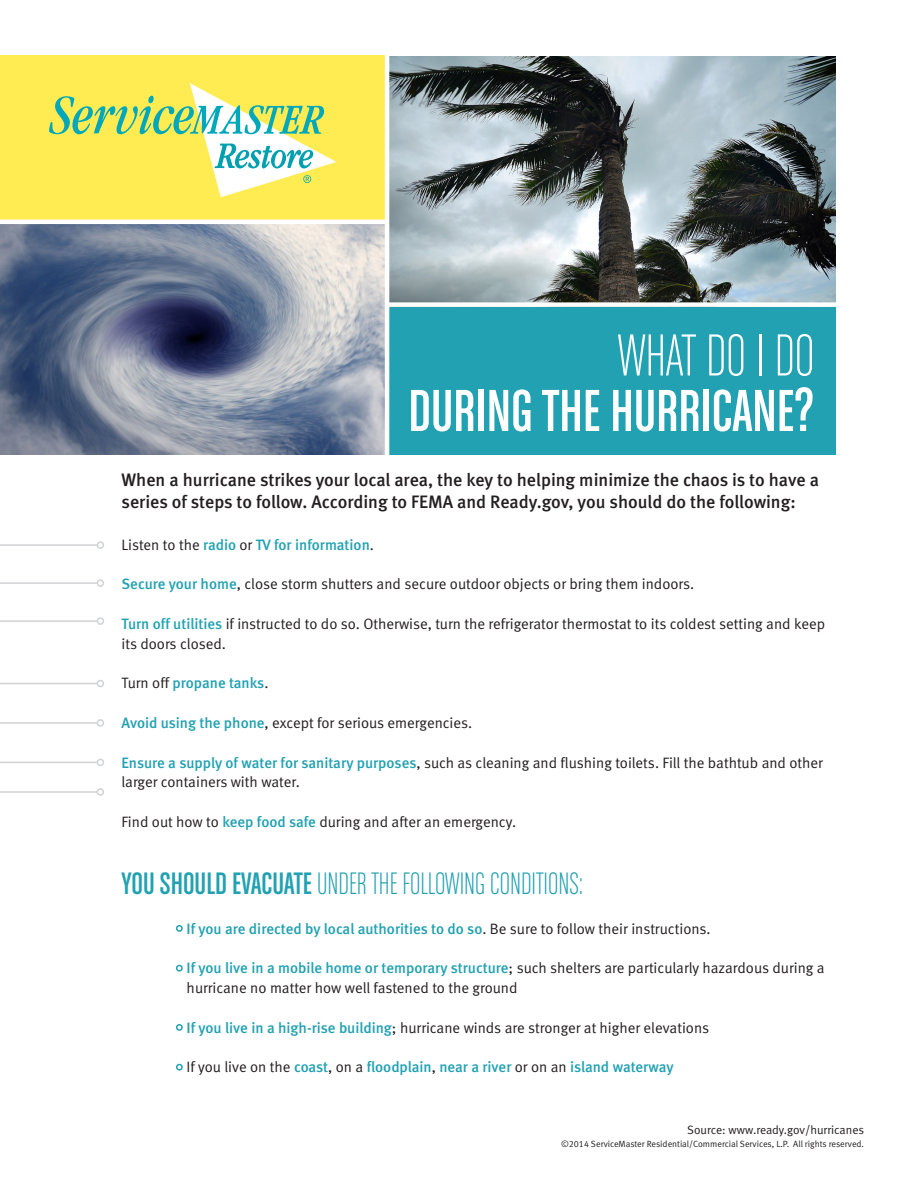
<style>
.page{position:relative;width:918px;height:1188px;background:#fff}
.page>*{position:absolute;margin:0;border:0;box-sizing:border-box;transform-origin:0 0}
.t1{font:63px/55.5px "Chalet Comprime Cologne Eighty";color:#fff;text-align:right}
.t2{font:33px "Chalet Comprime Milan Eighty";color:#21a1b1}
.t3{font:18px/22.5px "Meta Medium LF";color:#231f20}
.t4{font:15px/19.5px "Meta Normal LF";color:#231f20}
.t5{font:15px "Meta Medium LF";color:#21a1b1}
.t6{font:12px "Meta Normal LF";color:#231f20}
.t7{font:9px "Meta Normal LF";color:#231f20}
.s1{font-family:"Chalet Comprime Milan Eighty"}
.s2{font-family:"Meta Normal LF";color:#231f20}
.s3{font-family:"Meta Medium LF";color:#21a1b1}
.s4{font-family:"Chalet Comprime Cologne Eighty"}
</style>
<div class="page">
<div style="left:327px;top:307px;width:509px;height:147px;background:#21a1b1"></div>
<img style="left:0;top:224px;width:385px;height:230px">
<div style="left:0;top:55px;width:387px;height:167px;background:#ffeb52"></div>
<img style="left:389px;top:56px;width:447px;height:246px">
<svg style="left:49px;top:83px;width:287px;height:114px"></svg>
<hr style="left:385px;top:24px;width:4px;height:451px;background:#fff">
<hr style="left:0;top:220px;width:388px;height:4px;background:#fff">
<div style="left:176px;top:925px;width:7px;height:7px;border:2px solid #21a1b1;border-radius:50%"></div>
<div style="left:176px;top:965px;width:7px;height:7px;border:2px solid #21a1b1;border-radius:50%"></div>
<div style="left:176px;top:1024px;width:7px;height:7px;border:2px solid #21a1b1;border-radius:50%"></div>
<div style="left:176px;top:1064px;width:7px;height:7px;border:2px solid #21a1b1;border-radius:50%"></div>
<hr style="left:0;top:544px;width:97px;height:2px;background:#d1d2d4">
<div style="left:97px;top:541px;width:7px;height:8px;border:2px solid #d1d2d4;border-radius:50%"></div>
<hr style="left:0;top:582px;width:97px;height:2px;background:#d1d2d4">
<div style="left:97px;top:579px;width:7px;height:8px;border:2px solid #d1d2d4;border-radius:50%"></div>
<hr style="left:0;top:620px;width:97px;height:2px;background:#d1d2d4">
<div style="left:97px;top:617px;width:7px;height:8px;border:2px solid #d1d2d4;border-radius:50%"></div>
<hr style="left:0;top:683px;width:97px;height:1px;background:#d1d2d4">
<div style="left:97px;top:680px;width:7px;height:7px;border:2px solid #d1d2d4;border-radius:50%"></div>
<hr style="left:0;top:722px;width:97px;height:2px;background:#d1d2d4">
<div style="left:97px;top:719px;width:7px;height:8px;border:2px solid #d1d2d4;border-radius:50%"></div>
<hr style="left:0;top:762px;width:97px;height:1px;background:#d1d2d4">
<div style="left:97px;top:759px;width:7px;height:7px;border:2px solid #d1d2d4;border-radius:50%"></div>
<hr style="left:0;top:791px;width:97px;height:2px;background:#d1d2d4">
<div style="left:97px;top:788px;width:7px;height:8px;border:2px solid #d1d2d4;border-radius:50%"></div>
<p class="t1" style="left:408px;top:326px;width:408px"><span class="s1">WHAT DO I DO<br></span>DURING THE HURRICANE?</p>
<p class="t3" style="left:122px;top:468px;width:699px">When a hurricane strikes your local area, the key to helping minimize the chaos is to have a series of steps to follow. According to FEMA and Ready.gov, you should do the following:</p>
<p class="t5" style="left:122px;top:536px;width:254px"><span class="s2">Listen to the</span> radio <span class="s2">or</span> TV for information<span class="s2">.</span></p>
<p class="t4" style="left:122px;top:574px;width:574px"><span class="s3">Secure your home</span>, close storm shutters and secure outdoor objects or bring them indoors.</p>
<p class="t4" style="left:122px;top:614px;width:705px"><span class="s3">Turn off utilities</span> if instructed to do so. Otherwise, turn the refrigerator thermostat to its coldest setting and keep its doors closed.</p>
<p class="t5" style="left:122px;top:675px;width:149px"><span class="s2">Turn off</span> propane tanks<span class="s2">.</span></p>
<p class="t4" style="left:122px;top:713px;width:352px"><span class="s3">Avoid using the phone</span>, except for serious emergencies.</p>
<p class="t4" style="left:122px;top:753px;width:703px"><span class="s3">Ensure a supply of water for sanitary purposes</span>, such as cleaning and flushing toilets. Fill the bathtub and other larger containers with water.</p>
<p class="t4" style="left:122px;top:812px;width:396px">Find out how to <span class="s3">keep food safe</span> during and after an emergency.</p>
<p class="t2" style="left:122px;top:866px;width:463px"><span class="s4">YOU SHOULD EVACUATE</span> UNDER THE FOLLOWING CONDITIONS:</p>
<p class="t5" style="left:187px;top:920px;width:525px">If you are directed by local authorities to do so<span class="s2">. Be sure to follow their instructions.</span></p>
<p class="t4" style="left:187px;top:958px;width:640px"><span class="s3">If you live in a mobile home or temporary structure</span>; such shelters are particularly hazardous during a hurricane no matter how well fastened to the ground</p>
<p class="t4" style="left:187px;top:1018px;width:524px"><span class="s3">If you live in a high-rise building</span>; hurricane winds are stronger at higher elevations</p>
<p class="t5" style="left:187px;top:1059px;width:489px"><span class="s2">If you live on the</span> coast<span class="s2">, on a</span> floodplain<span class="s2">,</span> near a river <span class="s2">or on an</span> island waterway</p>
<p class="t6" style="left:687px;top:1123px;width:178px">Source: www.ready.gov/hurricanes</p>
<p class="t7" style="left:561px;top:1138px;width:304px">©2014 ServiceMaster Residential/Commercial Services, L.P. All rights reserved.</p>
</div>
